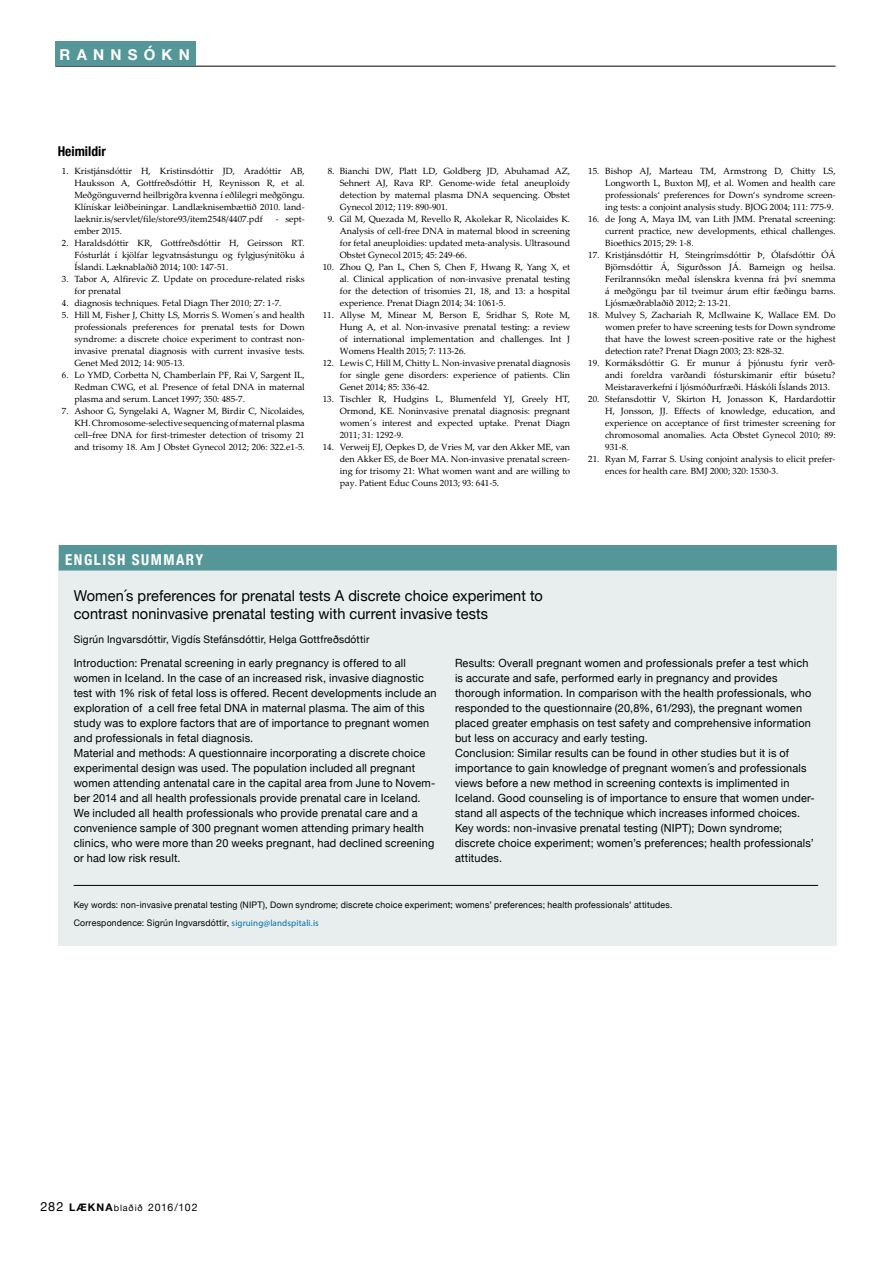
<style>
.page{position:relative;width:893px;height:1263px;background:#fff}
.page>*{position:absolute;margin:0;border:0;box-sizing:border-box;transform-origin:0 0}
.t1{font:15px/18px "Helvetica Neue";letter-spacing:.005em;color:#000}
.t2{font:700 condensed 15px "Helvetica Neue";letter-spacing:.1em;color:#fff}
.t3{font:700 15px "Helvetica Neue";letter-spacing:.415em;color:#fff}
.t4{font:700 condensed 13.5px "Helvetica Neue";color:#000}
.t5{font:11.25px/15px "Helvetica Neue";letter-spacing:.02em;color:#000}
.t6{font:10.5px "Helvetica Neue";letter-spacing:.02em;color:#000}
.t7{font:9px/12px "Palatino Linotype";color:#000;text-align:justify}
.t8{font:9px/18px "Helvetica Neue";letter-spacing:.025em;color:#000}
.s1{font-family:"Myriad Pro";color:#006eab}
.s2{font-size:12.75px}
.s3{font-weight:700}
.s4{font-size:9px}
</style>
<div class="page">
<hr style="left:55px;top:66px;width:781px;height:1px;background:#000">
<div style="left:59px;top:562px;width:778px;height:383px;background:#e8eded"></div>
<div style="left:59px;top:546px;width:777px;height:24px;background:#559698"></div>
<div style="left:59px;top:545px;width:778px;height:25px;border:2px solid #559698"></div>
<hr style="left:74px;top:885px;width:744px;height:1px;background:#000">
<div style="left:55px;top:41px;width:141px;height:25px;background:#559698"></div>
<h1 class="t3" style="left:60px;top:43px;width:132px">RANNSÓKN</h1>
<h2 class="t4" style="left:58px;top:140px;width:50px">Heimildir</h2>
<p class="t7" style="left:74px;top:165px;width:232px;text-indent:-12px">1. Kristjánsdóttir H, Kristinsdóttir JD, Aradóttir AB, Hauksson A, Gottfreðsdóttir H, Reynisson R, et al.<br>Meðgönguvernd heilbrigðra kvenna í eðlilegri meðgöngu.<br>Klínískar leiðbeiningar. Landlæknisembættið 2010. land&shy;laeknir.is/servlet/file/store93/item2548/4407.pdf</p>
<p class="t7" style="left:276px;top:213px;width:30px">- sept-</p>
<p class="t7" style="left:74px;top:225px;width:49px">ember 2015.</p>
<p class="t7" style="left:74px;top:237px;width:232px;text-indent:-12px">2. Haraldsdóttir KR, Gottfreðsdóttir H, Geirsson RT.<br>Fósturlát í kjölfar legvatnsástungu og fylgjusýnitöku á Íslandi. Læknablaðið 2014; 100: 147-51.</p>
<p class="t7" style="left:74px;top:273px;width:232px;text-indent:-12px">3. Tabor A, Alfirevic Z. Update on procedure-related risks for prenatal</p>
<p class="t7" style="left:62px;top:297px;width:221px">4. diagnosis techniques. Fetal Diagn Ther 2010; 27: 1-7.</p>
<p class="t7" style="left:74px;top:309px;width:232px;text-indent:-12px">5. Hill M, Fisher J, Chitty LS, Morris S. Women´s and health professionals preferences for prenatal tests for Down syndrome: a discrete choice experiment to contrast non&shy;invasive prenatal diagnosis with current invasive tests.<br>Genet Med 2012; 14: 905-13.</p>
<p class="t7" style="left:74px;top:369px;width:232px;text-indent:-12px">6. Lo YMD, Corbetta N, Chamberlain PF, Rai V, Sargent IL, Redman CWG, et al. Presence of fetal DNA in maternal plasma and serum. Lancet 1997; 350: 485-7.</p>
<p class="t7" style="left:74px;top:405px;width:232px;text-indent:-12px">7. Ashoor G, Syngelaki A, Wagner M, Birdir C, Nicolaides, KH. Chromosome-selective sequencing of maternal plasma cell–free DNA for first-trimester detection of trisomy 21 and trisomy 18. Am J Obstet Gynecol 2012; 206: 322.e1-5.</p>
<p class="t7" style="left:340px;top:165px;width:232px;text-indent:-12px">8. Bianchi DW, Platt LD, Goldberg JD, Abuhamad AZ, Sehnert AJ, Rava RP. Genome-wide fetal aneuploidy detection by maternal plasma DNA sequencing. Obstet Gynecol 2012; 119: 890-901.</p>
<p class="t7" style="left:340px;top:213px;width:232px;text-indent:-12px">9. Gil M, Quezada M, Revello R, Akolekar R, Nicolaides K.<br>Analysis of cell‐free DNA in maternal blood in screening for fetal aneuploidies: updated meta‐analysis. Ultrasound Obstet Gynecol 2015; 45: 249-66.</p>
<p class="t7" style="left:340px;top:261px;width:232px;text-indent:-17px">10. Zhou Q, Pan L, Chen S, Chen F, Hwang R, Yang X, et al. Clinical application of non‐invasive prenatal testing for the detection of trisomies 21, 18, and 13: a hospital experience. Prenat Diagn 2014; 34: 1061-5.</p>
<p class="t7" style="left:340px;top:309px;width:232px;text-indent:-17px">11. Allyse M, Minear M, Berson E, Sridhar S, Rote M, Hung A, et al. Non-invasive prenatal testing: a review of international implementation and challenges. Int J Womens Health 2015; 7: 113-26.</p>
<p class="t7" style="left:340px;top:357px;width:232px;text-indent:-17px">12. Lewis C, Hill M, Chitty L. Non‐invasive prenatal diagnosis for single gene disorders: experience of patients. Clin Genet 2014; 85: 336-42.</p>
<p class="t7" style="left:340px;top:393px;width:232px;text-indent:-17px">13. Tischler R, Hudgins L, Blumenfeld YJ, Greely HT, Ormond, KE. Noninvasive prenatal diagnosis: pregnant women´s interest and expected uptake. Prenat Diagn 2011; 31: 1292-9.</p>
<p class="t7" style="left:340px;top:441px;width:232px;text-indent:-17px">14. Verweij EJ, Oepkes D, de Vries M, var den Akker ME, van den Akker ES, de Boer MA. Non-invasive prenatal screen&shy;ing for trisomy 21: What women want and are willing to pay. Patient Educ Couns 2013; 93: 641-5.</p>
<p class="t7" style="left:605px;top:165px;width:232px;text-indent:-17px">15. Bishop AJ, Marteau TM, Armstrong D, Chitty LS, Longworth L, Buxton MJ, et al. Women and health care professionals‘ preferences for Down‘s syndrome screen&shy;ing tests: a conjoint analysis study. BJOG 2004; 111: 775-9.</p>
<p class="t7" style="left:605px;top:213px;width:232px;text-indent:-17px">16. de Jong A, Maya IM, van Lith JMM. Prenatal screening: current practice, new developments, ethical challenges.<br>Bioethics 2015; 29: 1-8.</p>
<p class="t7" style="left:605px;top:249px;width:232px;text-indent:-17px">17. Kristjánsdóttir H, Steingrímsdóttir Þ, Ólafsdóttir ÓÁ Björnsdóttir Á, Sigurðsson JÁ. Barneign og heilsa.<br>Ferilrannsókn meðal íslenskra kvenna frá því snemma á meðgöngu þar til tveimur árum eftir fæðingu barns.<br>Ljósmæðrablaðið 2012; 2: 13-21.</p>
<p class="t7" style="left:605px;top:309px;width:232px;text-indent:-17px">18. Mulvey S, Zachariah R, McIlwaine K, Wallace EM. Do women prefer to have screening tests for Down syndrome that have the lowest screen‐positive rate or the highest detection rate? Prenat Diagn 2003; 23: 828-32.</p>
<p class="t7" style="left:605px;top:357px;width:232px;text-indent:-17px">19. Kormáksdóttir G. Er munur á þjónustu fyrir verð&shy;andi foreldra varðandi fósturskimanir eftir búsetu?<br>Meistaraverkefni í ljósmóðurfræði. Háskóli Íslands 2013.</p>
<p class="t7" style="left:605px;top:393px;width:232px;text-indent:-17px">20. Stefansdottir V, Skirton H, Jonasson K, Hardardottir H, Jonsson, JJ. Effects of knowledge, education, and experience on acceptance of first trimester screening for chromosomal anomalies. Acta Obstet Gynecol 2010; 89:<br>931-8.</p>
<p class="t7" style="left:605px;top:453px;width:232px;text-indent:-17px">21. Ryan M, Farrar S. Using conjoint analysis to elicit prefer&shy;ences for health care. BMJ 2000; 320: 1530-3.</p>
<h1 class="t2" style="left:65px;top:547px;width:139px">ENGLISH SUMMARY</h1>
<h1 class="t1" style="left:74px;top:588px;width:471px">Women´s preferences for prenatal tests A discrete choice experiment to contrast noninvasive prenatal testing with current invasive tests</h1>
<p class="t6" style="left:74px;top:632px;width:297px">Sigrún Ingvarsdóttir, Vigdís Stefánsdóttir, Helga Gottfreðsdóttir</p>
<p class="t5" style="left:74px;top:656px;width:364px">Introduction: Prenatal screening in early pregnancy is offered to all women in Iceland. In the case of an increased risk, invasive diagnostic test with 1% risk of fetal loss is offered. Recent developments include an exploration of a cell free fetal DNA in maternal plasma. The aim of this study was to explore factors that are of importance to pregnant women and professionals in fetal diagnosis.<br>Material and methods: A questionnaire incorporating a discrete choice experimental design was used. The population included all pregnant women attending antenatal care in the capital area from June to Novem&shy;ber 2014 and all health professionals provide prenatal care in Iceland.<br>We included all health professionals who provide prenatal care and a convenience sample of 300 pregnant women attending primary health clinics, who were more than 20 weeks pregnant, had declined screening or had low risk result.</p>
<p class="t5" style="left:455px;top:656px;width:361px">Results: Overall pregnant women and professionals prefer a test which is accurate and safe, performed early in pregnancy and provides thorough information. In comparison with the health professionals, who responded to the questionnaire (20,8%, 61/293), the pregnant women placed greater emphasis on test safety and comprehensive information but less on accuracy and early testing.<br>Conclusion: Similar results can be found in other studies but it is of importance to gain knowledge of pregnant women´s and professionals views before a new method in screening contexts is implimented in Iceland. Good counseling is of importance to ensure that women under&shy;stand all aspects of the technique which increases informed choices.<br>Key words: non-invasive prenatal testing (NIPT); Down syndrome; discrete choice experiment; women’s preferences; health professionals’ attitudes.</p>
<p class="t8" style="left:74px;top:896px;width:600px">Key words: non-invasive prenatal testing (NIPT), Down syndrome; discrete choice experiment; womens’ preferences; health professionals’ attitudes.<br>Correspondence: Sigrún Ingvarsdóttir, <span class="s1">sigruing@landspitali.is</span></p>
<p class="t6" style="left:40px;top:1200px;width:159px"><span class="s2">282</span> <span class="s3">LÆKNA</span><span class="s4">blaðið</span> 2016/102</p>
</div>
